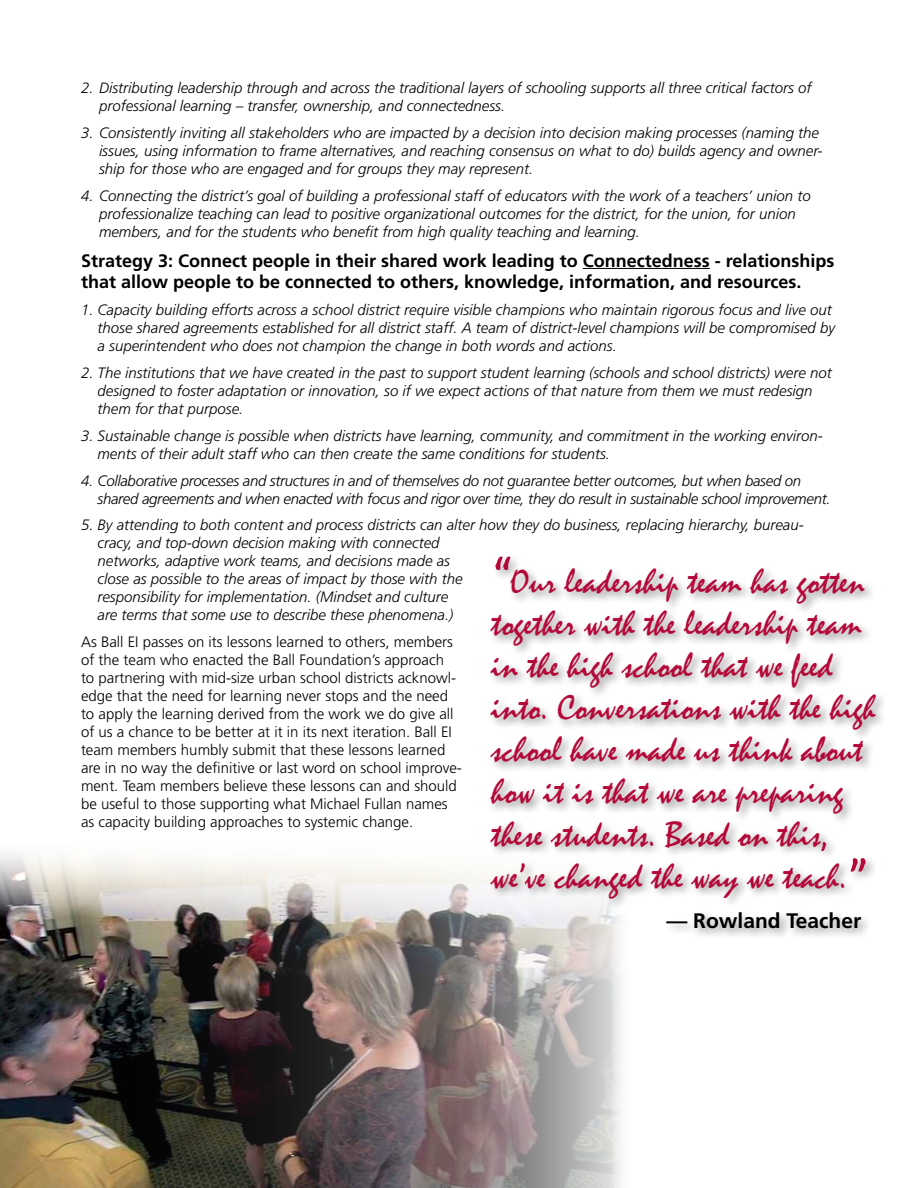
<style>
.page{position:relative;width:918px;height:1188px;background:#fff}
.page>*{position:absolute;margin:0;border:0;box-sizing:border-box;transform-origin:0 0}
.t1{font:36px/42px "Mistral";color:#b30838}
.t2{font:700 21px "Frutiger";color:#000}
.t3{font:700 18px/21px "Frutiger";color:#000}
.t4{font:italic 300 15px/18px "Frutiger";color:#000}
.t5{font:300 15px/18px "Frutiger";color:#000}
.t6{font:italic 300 15px/18px "Frutiger";letter-spacing:-.02em;color:#000}
.s1{font-size:54px}
</style>
<div class="page">
<hr style="left:583px;top:268px;width:127px;height:1px;background:#000">
<img style="left:0;top:854px;width:622px;height:334px">
<div style="left:487px;top:553px;width:401px;height:387px;background:#000;opacity:.4"></div>
<p class="t4" style="left:99px;top:79px;width:714px;text-indent:-18px">2. Distributing leadership through and across the traditional layers of schooling supports all three critical factors of professional learning – transfer, ownership, and connectedness.</p>
<p class="t4" style="left:99px;top:123px;width:725px;text-indent:-18px">3. Consistently inviting all stakeholders who are impacted by a decision into decision making processes (naming the issues, using information to frame alternatives, and reaching consensus on what to do) builds agency and owner&shy;ship for those who are engaged and for groups they may represent.</p>
<p class="t4" style="left:99px;top:186px;width:713px;text-indent:-18px">4. Connecting the district’s goal of building a professional staff of educators with the work of a teachers’ union to professionalize teaching can lead to positive organizational outcomes for the district, for the union, for union members, and for the students who benefit from high quality teaching and learning.</p>
<p class="t3" style="left:81px;top:250px;width:755px">Strategy 3: Connect people in their shared work leading to Connectedness - relationships that allow people to be connected to others, knowledge, information, and resources.</p>
<p class="t4" style="left:98px;top:300px;width:739px;text-indent:-16px">1. Capacity building efforts across a school district require visible champions who maintain rigorous focus and live out those shared agreements established for all district staff. A team of district-level champions will be compromised by a superintendent who does not champion the change in both words and actions.</p>
<p class="t4" style="left:98px;top:363px;width:736px;text-indent:-16px">2. The institutions that we have created in the past to support student learning (schools and school districts) were not designed to foster adaptation or innovation, so if we expect actions of that nature from them we must redesign them for that purpose.</p>
<p class="t4" style="left:98px;top:426px;width:727px;text-indent:-16px">3. Sustainable change is possible when districts have learning, community, and commitment in the working environ&shy;ments of their adult staff who can then create the same conditions for students.</p>
<p class="t6" style="left:98px;top:471px;width:735px;text-indent:-16px">4. Collaborative processes and structures in and of themselves do not guarantee better outcomes, but when based on shared agreements and when enacted with focus and rigor over time, they do result in sustainable school improvement.</p>
<p class="t4" style="left:98px;top:516px;width:708px;text-indent:-16px">5. By attending to both content and process districts can alter how they do business, replacing hierarchy, bureau&shy;cracy, and top-down decision making with connected<br>networks, adaptive work teams, and decisions made as<br>close as possible to the areas of impact by those with the<br>responsibility for implementation. (Mindset and culture<br>are terms that some use to describe these phenomena.)</p>
<p class="t5" style="left:81px;top:633px;width:382px">As Ball EI passes on its lessons learned to others, members of the team who enacted the Ball Foundation’s approach<br>to partnering with mid-size urban school districts acknowl&shy;edge that the need for learning never stops and the need to apply the learning derived from the work we do give all of us a chance to be better at it in its next iteration. Ball EI team members humbly submit that these lessons learned are in no way the definitive or last word on school improve&shy;ment. Team members believe these lessons can and should be useful to those supporting what Michael Fullan names as capacity building approaches to systemic change.</p>
<p class="t1" style="left:491px;top:562px;width:386px"><span class="s1">“</span>Our leadership team has gotten together with the leadership team in the high school that we feed into. Conversations with the high school have made us think about how it is that we are preparing these students. Based on this, we’ve changed the way we teach.<span class="s1">”</span></p>
<h2 class="t2" style="left:666px;top:909px;width:196px">— Rowland Teacher</h2>
</div>
